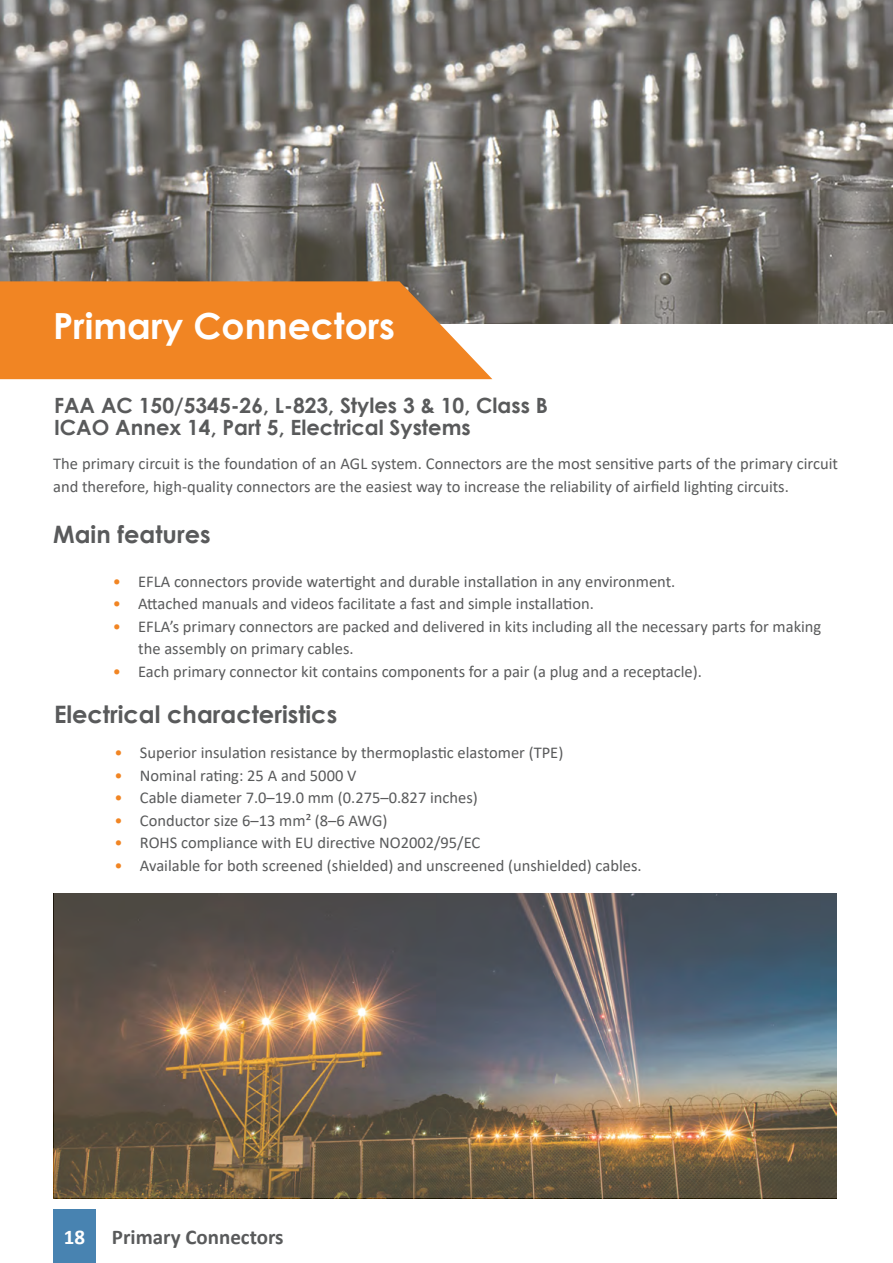
<style>
.page{position:relative;width:893px;height:1263px;background:#fff}
.page>*{position:absolute;margin:0;border:0;box-sizing:border-box;transform-origin:0 0}
.t1{font:700 36px "Century Gothic";color:#fff}
.t2{font:700 24px "Century Gothic";color:#595a5b}
.t3{font:700 21px/22.5px "Century Gothic";color:#595a5b}
.t4{font:700 21px "Calibri";color:#595a5b}
.t5{font:700 21px "Calibri";color:#fff}
.t6{font:16.5px/22.5px "Calibri";color:#595a5b}
.s1{color:#f18523}
</style>
<div class="page">
<div style="left:53px;top:1209px;width:43px;height:54px;background:#4883b1"></div>
<svg style="left:0;top:0;width:893px;height:324px;background:#7c7975"></svg>
<svg style="left:0;top:281px;width:492px;height:98px;background:#e9862c"></svg>
<img style="left:54px;top:893px;width:783px;height:305px">
<h1 class="t1" style="left:53px;top:299px;width:343px">Primary Connectors</h1>
<p class="t3" style="left:54px;top:393px;width:495px">FAA AC 150/5345-26, L-823, Styles 3 &amp; 10, Class B<br>ICAO Annex 14, Part 5, Electrical Systems</p>
<p class="t6" style="left:53px;top:452px;width:786px">The primary circuit is the foundation of an AGL system. Connectors are the most sensitive parts of the primary circuit and therefore, high-quality connectors are the easiest way to increase the reliability of airfield lighting circuits.</p>
<h2 class="t2" style="left:53px;top:516px;width:159px">Main features</h2>
<p class="t6" style="left:113px;top:570px;width:564px"><span class="s1">•</span> EFLA connectors provide watertight and durable installation in any environment.</p>
<p class="t6" style="left:113px;top:592px;width:483px"><span class="s1">•</span> Attached manuals and videos facilitate a fast and simple installation.</p>
<p class="t6" style="left:138px;top:615px;width:685px;text-indent:-25px"><span class="s1">•</span> EFLA’s primary connectors are packed and delivered in kits including all the necessary parts for making the assembly on primary cables.</p>
<p class="t6" style="left:113px;top:660px;width:591px"><span class="s1">•</span> Each primary connector kit contains components for a pair (a plug and a receptacle).</p>
<h2 class="t2" style="left:54px;top:696px;width:285px">Electrical characteristics</h2>
<p class="t6" style="left:114px;top:741px;width:450px"><span class="s1">•</span> Superior insulation resistance by thermoplastic elastomer (TPE)</p>
<p class="t6" style="left:114px;top:764px;width:244px"><span class="s1">•</span> Nominal rating: 25 A and 5000 V</p>
<p class="t6" style="left:114px;top:786px;width:365px"><span class="s1">•</span> Cable diameter 7.0–19.0 mm (0.275–0.827 inches)</p>
<p class="t6" style="left:114px;top:809px;width:275px"><span class="s1">•</span> Conductor size 6–13 mm² (8–6 AWG)</p>
<p class="t6" style="left:114px;top:831px;width:367px"><span class="s1">•</span> ROHS compliance with EU directive NO2002/95/EC</p>
<p class="t6" style="left:114px;top:854px;width:529px"><span class="s1">•</span> Available for both screened (shielded) and unscreened (unshielded) cables.</p>
<p class="t5" style="left:64px;top:1222px;width:23px">18</p>
<p class="t4" style="left:112px;top:1222px;width:173px">Primary Connectors</p>
</div>
